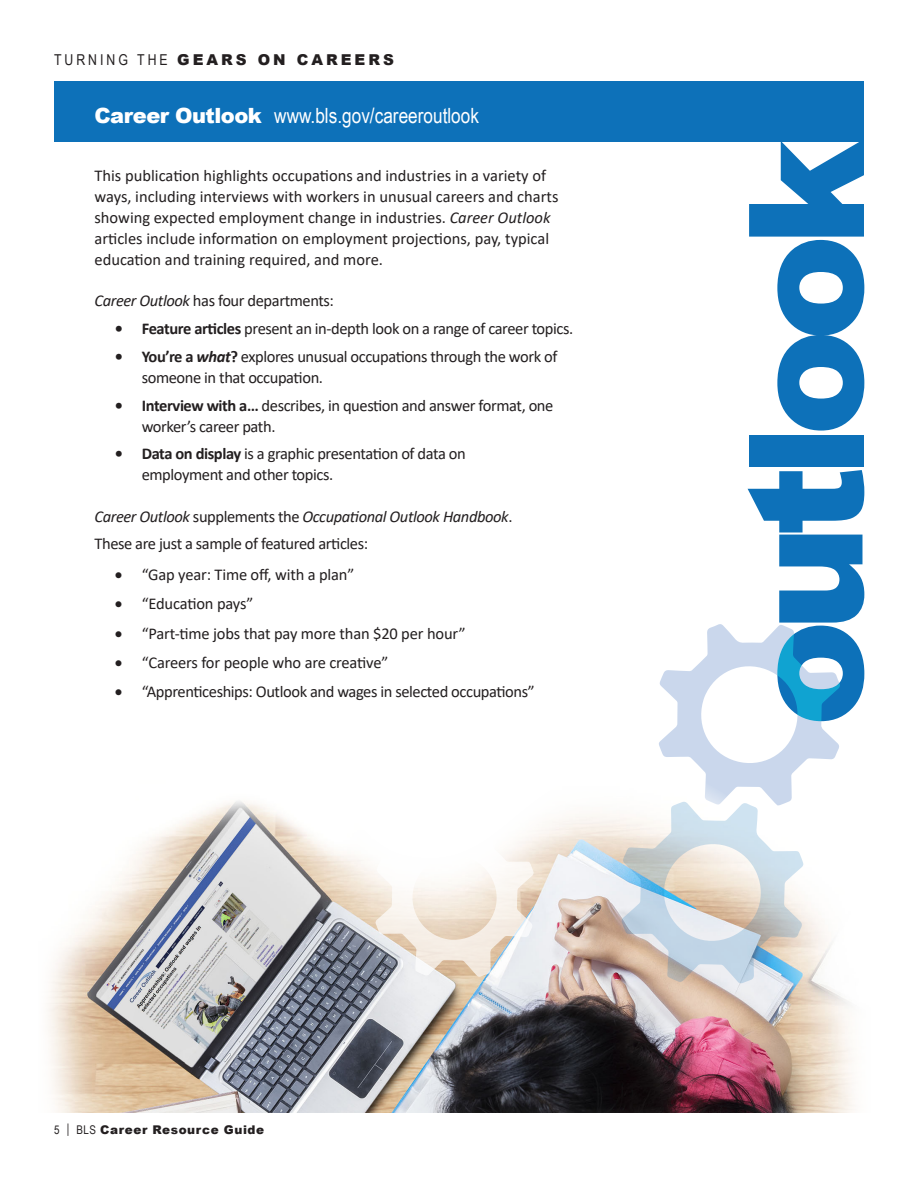
<style>
.page{position:relative;width:918px;height:1188px;background:#fff}
.page>*{position:absolute;margin:0;border:0;box-sizing:border-box;transform-origin:0 0}
.t1{font:900 160.5px "Arial";color:#0d71b9}
.t2{font:21px "Arial Narrow";color:#fff}
.t3{font:16.5px/21px "Calibri";letter-spacing:-.02em;color:#231f20}
.t4{font:16.5px/21px "Calibri";color:#231f20}
.t5{font:italic 16.5px "Calibri";letter-spacing:-.025em;color:#231f20}
.t6{font:900 15px "Arial";letter-spacing:.2em;color:#231f20}
.t7{font:900 12px "Arial";letter-spacing:.05em;color:#231f20}
.s1{font-family:"Arial Narrow";font-weight:400}
.s2{font-family:"Arial";font-weight:900}
.s3{font-style:italic}
.s4{font-weight:700}
.s5{font-weight:700;font-style:italic}
.s6{font-style:normal}
.s7{font-family:"Arial Narrow";font-weight:400;font-size:13.2px}
</style>
<div class="page">
<img style="left:48px;top:801px;width:807px;height:312px">
<div style="left:54px;top:81px;width:810px;height:61px;background:#0d71b9"></div>
<svg style="left:375px;top:818px;width:159px;height:159px"></svg>
<svg style="left:621px;top:624px;width:220px;height:360px"></svg>
<p class="t6" style="left:54px;top:49px;width:341px"><span class="s1">TURNING THE</span> GEARS ON CAREERS</p>
<p class="t2" style="left:94px;top:100px;width:386px"><span class="s2">Career Outlook</span> www.bls.gov/careeroutlook</p>
<p class="t4" style="left:94px;top:165px;width:466px">This publication highlights occupations and industries in a variety of ways, including interviews with workers in unusual careers and charts showing expected employment change in industries. <span class="s3">Career Outlook </span>articles include information on employment projections, pay, typical education and training required, and more.</p>
<p class="t3" style="left:94px;top:290px;width:241px"><span class="s3">Career Outlook</span> has four departments:</p>
<p class="t3" style="left:115px;top:318px;width:460px"><span class="s4">• Feature articles</span> present an in-depth look on a range of career topics.</p>
<p class="t3" style="left:142px;top:345px;width:417px;text-indent:-27px"><span class="s4">• You’re a</span> <span class="s5">what</span><span class="s4">?</span> explores unusual occupations through the work of someone in that occupation.</p>
<p class="t3" style="left:142px;top:394px;width:413px;text-indent:-27px"><span class="s4">• Interview with a…</span> describes, in question and answer format, one worker’s career path.</p>
<p class="t3" style="left:142px;top:443px;width:326px;text-indent:-27px"><span class="s4">• Data on display</span> is a graphic presentation of data on employment and other topics.</p>
<p class="t5" style="left:94px;top:505px;width:420px">Career Outlook <span class="s6">supplements the</span> Occupational Outlook Handbook<span class="s6">.</span></p>
<p class="t3" style="left:94px;top:533px;width:275px">These are just a sample of featured articles:</p>
<p class="t3" style="left:115px;top:564px;width:241px">• “Gap year: Time off, with a plan”</p>
<p class="t3" style="left:115px;top:593px;width:140px">• “Education pays”</p>
<p class="t3" style="left:115px;top:622px;width:353px">• “Part-time jobs that pay more than $20 per hour”</p>
<p class="t3" style="left:115px;top:651px;width:275px">• “Careers for people who are creative”</p>
<p class="t3" style="left:115px;top:681px;width:422px">• “Apprenticeships: Outlook and wages in selected occupations”</p>
<p class="t7" style="left:54px;top:1121px;width:212px"><span class="s1">5</span> <span class="s7">|</span> <span class="s1">BLS</span> Career Resource Guide</p>
<p class="t1" style="left:690px;top:478px;width:340px;rotate:-90deg">l k</p>
<p class="t1" style="left:689px;top:727px;width:494px;rotate:-90deg">out oo</p>
</div>
